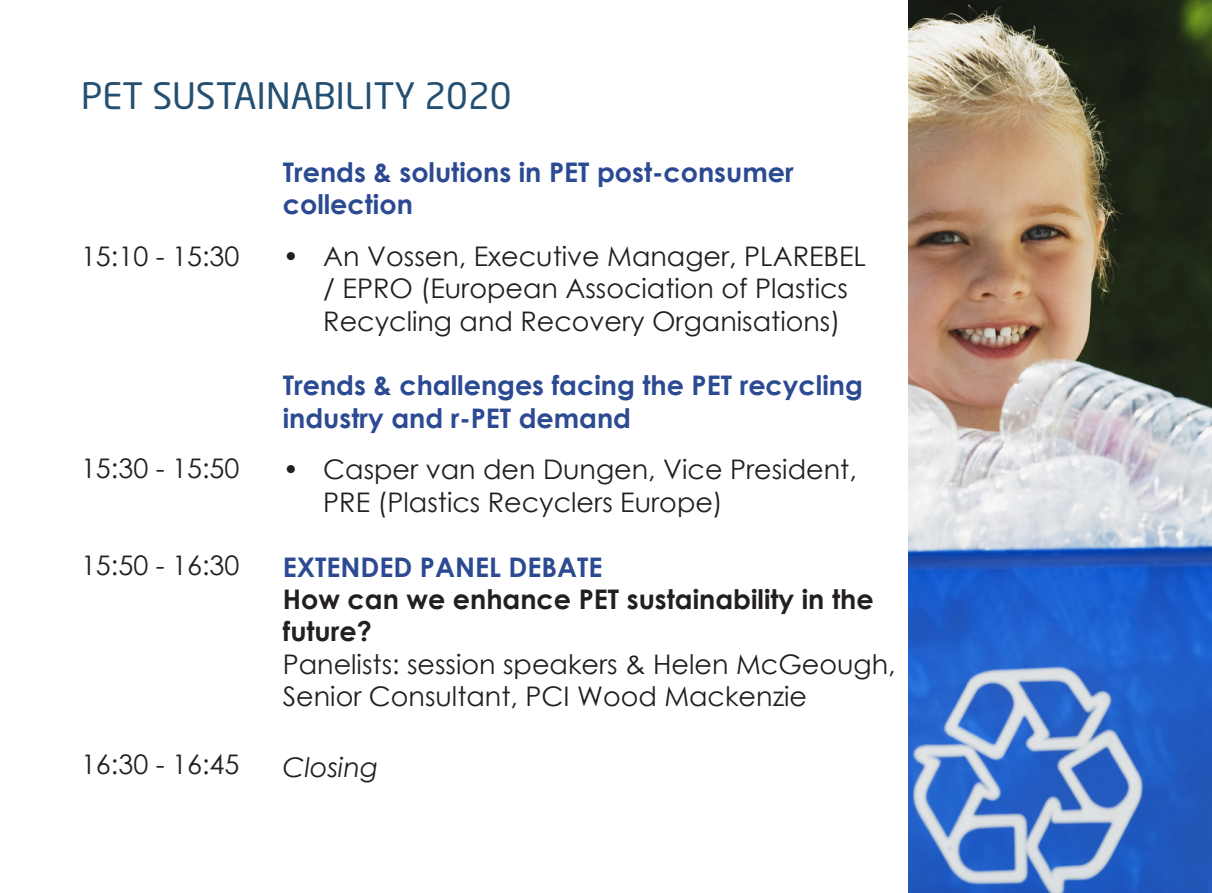
<style>
.page{position:relative;width:1212px;height:893px;background:#fff}
.page>*{position:absolute;margin:0;border:0;box-sizing:border-box;transform-origin:0 0}
.t1{font:36px "Neo Sans Std";color:#244f70}
.t2{font:27px/32.4px "Century Gothic";color:#231f20}
.t3{font:700 27px/32.4px "Century Gothic";color:#2b4a92}
.t4{font:italic 27px "Century Gothic";color:#231f20}
.s1{font-weight:700;color:#2b4a92}
.s2{font-weight:700}
</style>
<div class="page">
<img style="left:908px;top:0;width:304px;height:893px">
<p class="t1" style="left:81px;top:73px;width:432px">PET SUSTAINABILITY 2020</p>
<p class="t2" style="left:81px;top:239px;width:160px">15:10 - 15:30</p>
<p class="t2" style="left:81px;top:452px;width:160px">15:30 - 15:50</p>
<p class="t2" style="left:81px;top:548px;width:160px">15:50 - 16:30</p>
<p class="t2" style="left:81px;top:748px;width:160px">16:30 - 16:45</p>
<p class="t3" style="left:283px;top:155px;width:512px">Trends &amp; solutions in PET post-consumer collection</p>
<p class="t2" style="left:323px;top:239px;width:544px;text-indent:-40px">• An Vossen, Executive Manager, PLAREBEL / EPRO (European Association of Plastics<br>Recycling and Recovery Organisations)</p>
<p class="t3" style="left:283px;top:368px;width:581px">Trends &amp; challenges facing the PET recycling industry and r-PET demand</p>
<p class="t2" style="left:323px;top:453px;width:535px;text-indent:-40px">• Casper van den Dungen, Vice President,<br>PRE (Plastics Recyclers Europe)</p>
<p class="t2" style="left:283px;top:550px;width:614px"><span class="s1">EXTENDED PANEL DEBATE<br></span><span class="s2">How can we enhance PET sustainability in the future?<br></span>Panelists: session speakers &amp; Helen McGeough,<br>Senior Consultant, PCI Wood Mackenzie</p>
<p class="t4" style="left:283px;top:749px;width:97px">Closing</p>
</div>
